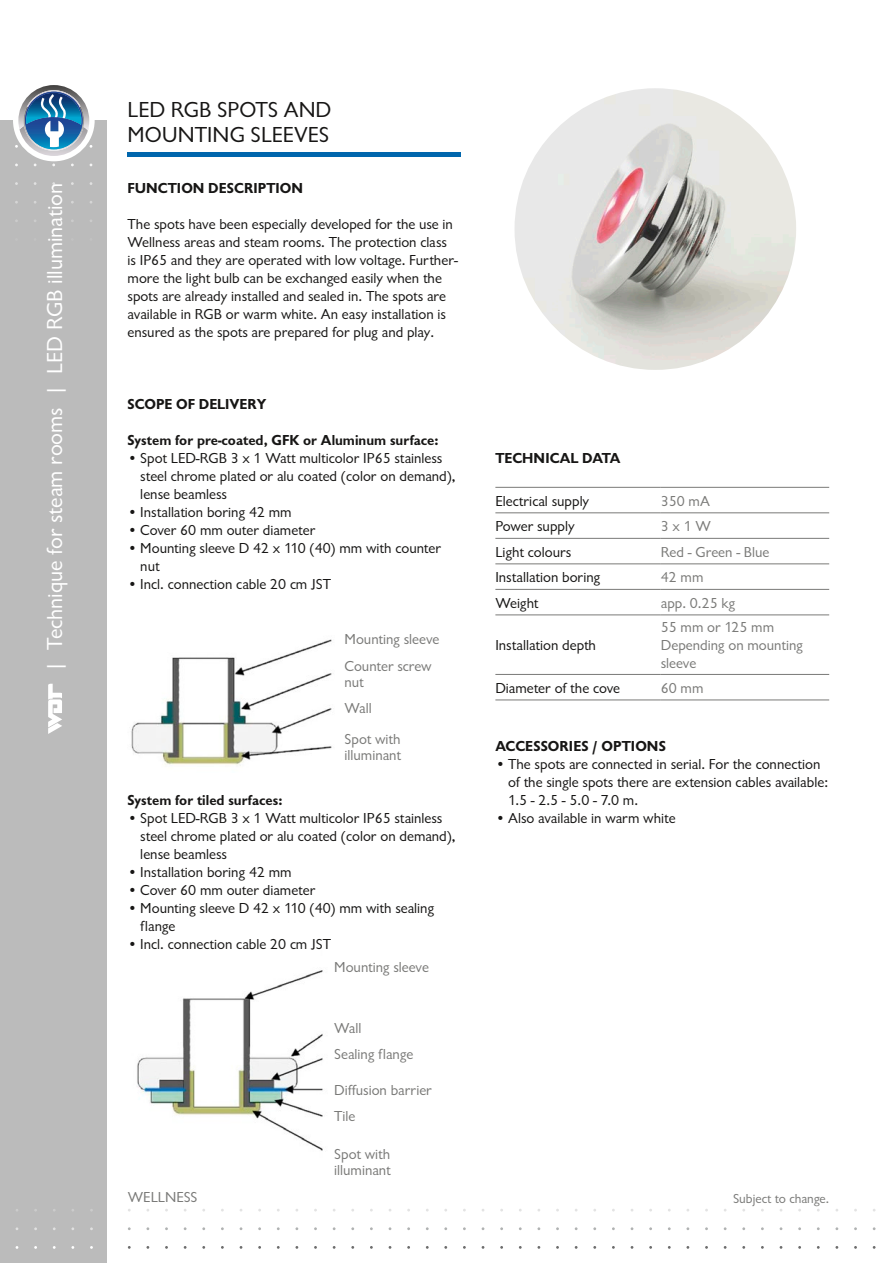
<style>
.page{position:relative;width:893px;height:1263px;background:#fff}
.page>*{position:absolute;margin:0;border:0;box-sizing:border-box;transform-origin:0 0}
.t1{font:22.5px "Chantilly";color:#fff}
.t2{font:22.5px/25.5px "Chantilly";color:#171615}
.t3{font:15px/18px "Chantilly";color:#171615}
.t4{font:15px/16.5px "Chantilly";color:#7a7a78}
.t5{font:700 15px "Chantilly";color:#171615}
.t6{font:13.5px "Chantilly";color:#7a7a78}
</style>
<div class="page">
<div style="left:0;top:120px;width:106px;height:1143px;background:#bbb"></div>
<svg style="left:13px;top:80px;width:82px;height:81px"></svg>
<hr style="left:128px;top:153px;width:333px;height:4px;background:#0066ad">
<svg style="left:15px;top:90px;width:77px;height:66px"></svg>
<img style="left:131px;top:639px;width:201px;height:127px">
<img style="left:137px;top:970px;width:186px;height:181px">
<img style="left:514px;top:88px;width:282px;height:282px;border-radius:141px">
<svg style="left:48px;top:684px;width:14px;height:50px"></svg>
<hr style="left:495px;top:487px;width:166px;height:1px;background:#7a7a78">
<hr style="left:661px;top:487px;width:168px;height:1px;background:#7a7a78">
<hr style="left:495px;top:513px;width:166px;height:1px;background:#7a7a78">
<hr style="left:661px;top:513px;width:168px;height:1px;background:#7a7a78">
<hr style="left:495px;top:538px;width:166px;height:1px;background:#7a7a78">
<hr style="left:661px;top:538px;width:168px;height:1px;background:#7a7a78">
<hr style="left:495px;top:564px;width:166px;height:1px;background:#7a7a78">
<hr style="left:661px;top:564px;width:168px;height:1px;background:#7a7a78">
<hr style="left:495px;top:589px;width:166px;height:1px;background:#7a7a78">
<hr style="left:661px;top:589px;width:168px;height:1px;background:#7a7a78">
<hr style="left:495px;top:615px;width:166px;height:1px;background:#7a7a78">
<hr style="left:661px;top:615px;width:168px;height:1px;background:#7a7a78">
<hr style="left:495px;top:674px;width:166px;height:1px;background:#7a7a78">
<hr style="left:661px;top:674px;width:168px;height:1px;background:#7a7a78">
<hr style="left:495px;top:700px;width:166px;height:1px;background:#7a7a78">
<hr style="left:661px;top:700px;width:168px;height:1px;background:#7a7a78">
<h1 class="t1" style="left:43px;top:672px;width:491px;rotate:-90deg">| Technique for steam rooms | LED RGB illumination</h1>
<h1 class="t2" style="left:128px;top:97px;width:205px">LED RGB SPOTS AND<br>MOUNTING SLEEVES</h1>
<p class="t5" style="left:128px;top:180px;width:177px">FUNCTION DESCRIPTION</p>
<p class="t3" style="left:128px;top:215px;width:332px">The spots have been especially developed for the use in Wellness areas and steam rooms. The protection class is IP65 and they are operated with low voltage. Further&shy;more the light bulb can be exchanged easily when the spots are already installed and sealed in. The spots are available in RGB or warm white. An easy installation is ensured as the spots are prepared for plug and play.</p>
<p class="t5" style="left:128px;top:396px;width:137px">SCOPE OF DELIVERY</p>
<p class="t5" style="left:128px;top:432px;width:312px">SYSTEM FOR PRE-COATED, GFK OR ALUMINUM SURFACE:</p>
<p class="t3" style="left:140px;top:449px;width:317px;text-indent:-13px">• Spot LED-RGB 3 x 1 Watt multicolor IP65 stainless steel chrome plated or alu coated (color on demand), lense beamless</p>
<p class="t3" style="left:128px;top:503px;width:166px">• Installation boring 42 mm</p>
<p class="t3" style="left:128px;top:521px;width:189px">• Cover 60 mm outer diameter</p>
<p class="t3" style="left:140px;top:539px;width:302px;text-indent:-13px">• Mounting sleeve D 42 x 110 (40) mm with counter nut</p>
<p class="t3" style="left:128px;top:575px;width:205px">• Incl. connection cable 20 cm JST</p>
<p class="t4" style="left:345px;top:625px;width:96px;line-height:27.2px">Mounting sleeve<br>Counter screw</p>
<p class="t4" style="left:345px;top:670px;width:29px;line-height:25.7px">nut<br>Wall</p>
<p class="t4" style="left:345px;top:731px;width:58px">Spot with illuminant</p>
<p class="t5" style="left:128px;top:792px;width:156px">SYSTEM FOR TILED SURFACES:</p>
<p class="t3" style="left:140px;top:809px;width:317px;text-indent:-13px">• Spot LED-RGB 3 x 1 Watt multicolor IP65 stainless steel chrome plated or alu coated (color on demand), lense beamless</p>
<p class="t3" style="left:128px;top:863px;width:166px">• Installation boring 42 mm</p>
<p class="t3" style="left:128px;top:881px;width:189px">• Cover 60 mm outer diameter</p>
<p class="t3" style="left:140px;top:899px;width:295px;text-indent:-13px">• Mounting sleeve D 42 x 110 (40) mm with sealing flange</p>
<p class="t3" style="left:128px;top:935px;width:205px">• Incl. connection cable 20 cm JST</p>
<p class="t4" style="left:334px;top:959px;width:96px">Mounting sleeve</p>
<p class="t4" style="left:334px;top:1020px;width:29px">Wall</p>
<p class="t4" style="left:334px;top:1046px;width:81px">Sealing flange</p>
<p class="t4" style="left:334px;top:1082px;width:99px">Diffusion barrier</p>
<p class="t4" style="left:334px;top:1107px;width:23px">Tile</p>
<p class="t4" style="left:334px;top:1146px;width:58px">Spot with illuminant</p>
<p class="t5" style="left:495px;top:450px;width:123px">TECHNICAL DATA</p>
<p class="t3" style="left:495px;top:492px;width:95px">Electrical supply</p>
<p class="t4" style="left:661px;top:493px;width:51px">350 mA</p>
<p class="t3" style="left:495px;top:517px;width:81px">Power supply</p>
<p class="t4" style="left:661px;top:518px;width:52px">3 x 1 W</p>
<p class="t3" style="left:495px;top:543px;width:77px">Light colours</p>
<p class="t4" style="left:661px;top:544px;width:110px">Red - Green - Blue</p>
<p class="t3" style="left:495px;top:569px;width:106px">Installation boring</p>
<p class="t4" style="left:661px;top:569px;width:44px">42 mm</p>
<p class="t3" style="left:495px;top:594px;width:45px">Weight</p>
<p class="t4" style="left:661px;top:595px;width:76px">app. 0.25 kg</p>
<p class="t3" style="left:495px;top:637px;width:102px">Installation depth</p>
<p class="t4" style="left:661px;top:619px;width:144px;line-height:18px">55 mm or 125 mm<br>Depending on mounting sleeve</p>
<p class="t3" style="left:495px;top:679px;width:126px">Diameter of the cove</p>
<p class="t4" style="left:661px;top:680px;width:44px">60 mm</p>
<p class="t5" style="left:495px;top:738px;width:172px">ACCESSORIES / OPTIONS</p>
<p class="t3" style="left:508px;top:755px;width:322px;text-indent:-13px">• The spots are connected in serial. For the connection of the single spots there are extension cables available:<br>1.5 - 2.5 - 5.0 - 7.0 m.</p>
<p class="t3" style="left:495px;top:809px;width:182px">• Also available in warm white</p>
<p class="t4" style="left:128px;top:1188px;width:71px">WELLNESS</p>
<p class="t6" style="left:733px;top:1191px;width:98px">Subject to change.</p>
</div>
